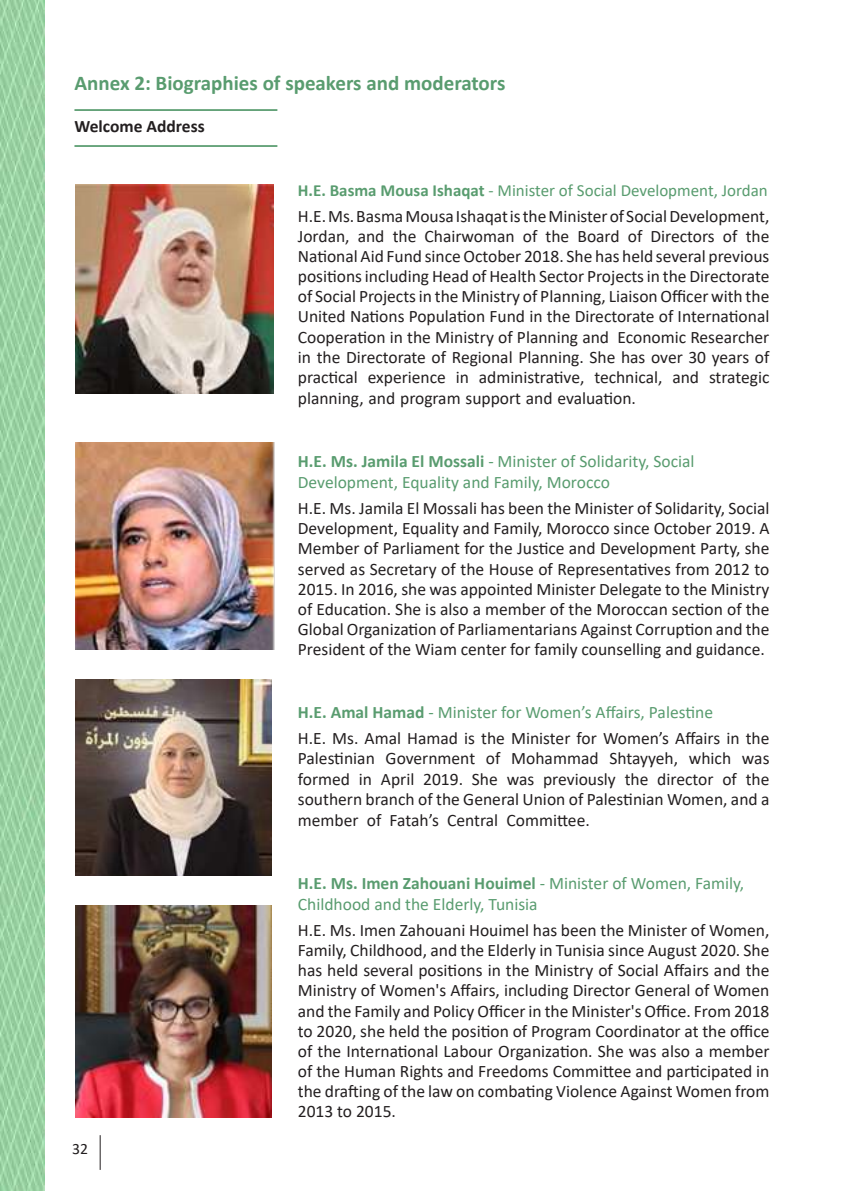
<style>
.page{position:relative;width:844px;height:1191px;background:#fff}
.page>*{position:absolute;margin:0;border:0;box-sizing:border-box;transform-origin:0 0}
.t1{font:700 21px "Calibri";color:#599c6f}
.t2{font:17.5px/20.1px "Calibri";color:#231f20;text-align:justify}
.t3{font:17.5px/21px "Calibri";color:#599c6f}
.t4{font:700 17.5px "Calibri";color:#231f20}
.t5{font:16.97px "Calibri";color:#599c6f}
.t6{font:15.75px "Calibri";color:#231f20}
.s1{font-weight:700}
.s2{font-weight:700;color:#599c6f}
.s3{color:#599c6f}
</style>
<div class="page">
<hr style="left:100px;top:1135px;width:1px;height:34px;background:#231f20">
<hr style="left:74px;top:109px;width:203px;height:2px;background:#599c6f">
<hr style="left:74px;top:145px;width:203px;height:2px;background:#599c6f">
<img style="left:0;top:0;width:45px;height:1191px">
<img style="left:75px;top:185px;width:198px;height:209px">
<img style="left:75px;top:443px;width:200px;height:206px">
<img style="left:75px;top:679px;width:197px;height:197px">
<img style="left:75px;top:905px;width:197px;height:212px">
<p class="t1" style="left:74px;top:68px;width:432px">Annex 2: Biographies of speakers and moderators</p>
<p class="t4" style="left:74px;top:114px;width:132px">Welcome Address</p>
<p class="t5" style="left:298px;top:178px;width:471px"><span class="s1">H.E. Basma Mousa Ishaqat</span> - Minister of Social Development, Jordan</p>
<p class="t2" style="left:298px;top:205px;width:473px">H.E. Ms. Basma Mousa Ishaqat is the Minister of Social Development, Jordan, and the Chairwoman of the Board of Directors of the National Aid Fund since October 2018. She has held several previous positions including Head of Health Sector Projects in the Directorate of Social Projects in the Ministry of Planning, Liaison Officer with the United Nations Population Fund in the Directorate of International Cooperation in the Ministry of Planning and Economic Researcher in the Directorate of Regional Planning. She has over 30 years of practical experience in administrative, technical, and strategic planning, and program support and evaluation.</p>
<p class="t3" style="left:298px;top:450px;width:398px"><span class="s1">H.E. Ms. Jamila El Mossali</span> - Minister of Solidarity, Social<br>Development, Equality and Family, Morocco</p>
<p class="t2" style="left:298px;top:498px;width:473px">H.E. Ms. Jamila El Mossali has been the Minister of Solidarity, Social Development, Equality and Family, Morocco since October 2019. A Member of Parliament for the Justice and Development Party, she served as Secretary of the House of Representatives from 2012 to 2015. In 2016, she was appointed Minister Delegate to the Ministry of Education. She is also a member of the Moroccan section of the Global Organization of Parliamentarians Against Corruption and the President of the Wiam center for family counselling and guidance.</p>
<p class="t2" style="left:298px;top:698px;width:473px;line-height:26.2px"><span class="s2">H.E. Amal Hamad</span> <span class="s3">- Minister for Women’s Affairs, Palestine<br></span>H.E. Ms. Amal Hamad is the Minister for Women’s Affairs in the</p>
<p class="t2" style="left:298px;top:748px;width:473px">Palestinian Government of Mohammad Shtayyeh, which was formed in April 2019. She was previously the director of the southern branch of the General Union of Palestinian Women, and a member of Fatah’s Central Committee.</p>
<p class="t6" style="left:72px;top:1138px;width:17px">32</p>
<p class="t3" style="left:298px;top:872px;width:448px"><span class="s1">H.E. Ms. Imen Zahouani Houimel</span> - Minister of Women, Family,<br>Childhood and the Elderly, Tunisia</p>
<p class="t2" style="left:298px;top:919px;width:473px">H.E. Ms. Imen Zahouani Houimel has been the Minister of Women, Family, Childhood, and the Elderly in Tunisia since August 2020. She has held several positions in the Ministry of Social Affairs and the Ministry of Women's Affairs, including Director General of Women and the Family and Policy Officer in the Minister's Office. From 2018 to 2020, she held the position of Program Coordinator at the office of the International Labour Organization. She was also a member of the Human Rights and Freedoms Committee and participated in the drafting of the law on combating Violence Against Women from 2013 to 2015.</p>
</div>
